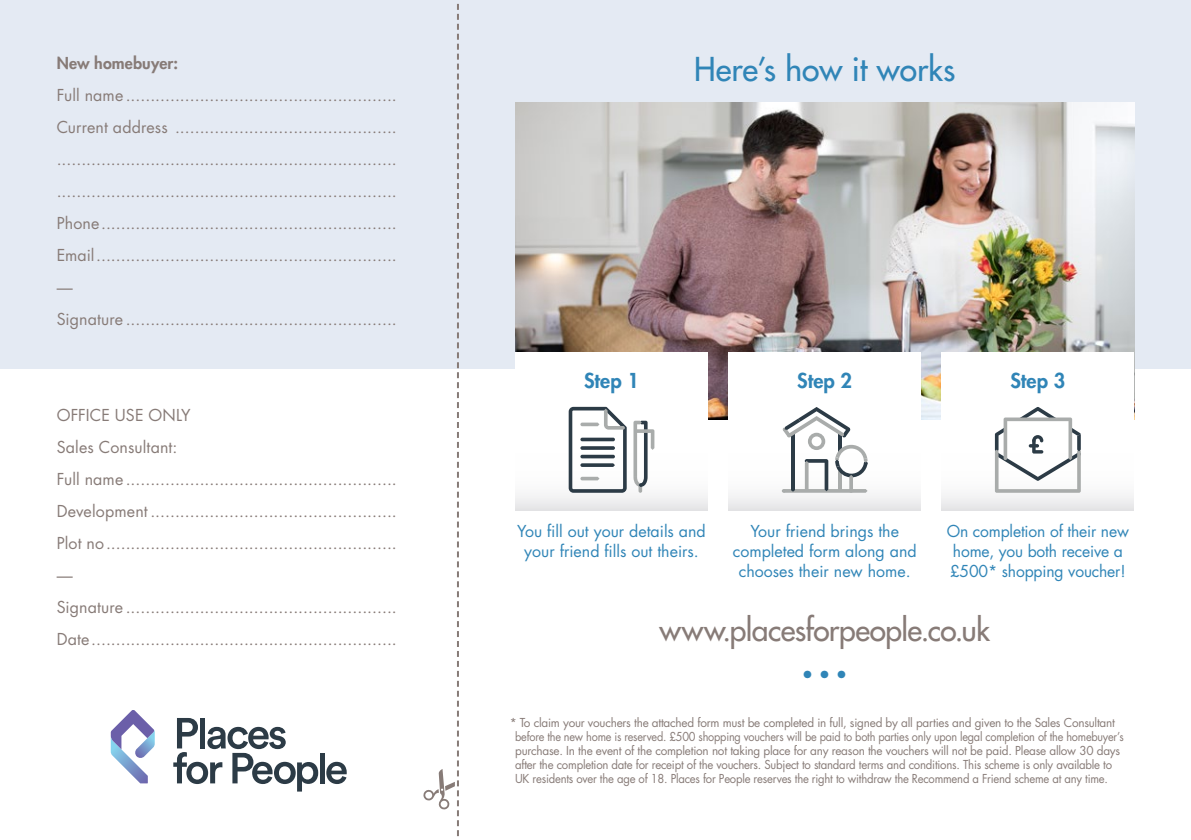
<style>
.page{position:relative;width:1191px;height:840px;background:#fff}
.page>*{position:absolute;margin:0;border:0;box-sizing:border-box;transform-origin:0 0}
.t1{font:32px "Futura";color:#3085b7}
.t2{font:30px "Futura";letter-spacing:-.02em;color:#877b77}
.t3{font:800 20px "Futura";letter-spacing:.005em;color:#3085b7}
.t4{font:20px "Futura";color:#3085b7}
.t5{font:16px/32px "Futura";letter-spacing:.01em;color:#877b77}
.t6{font:16px/20px "Futura";color:#3085b7;text-align:center}
.t7{font:800 16px "Futura";letter-spacing:.01em;color:#877b77}
.t8{font:12px/14px "Futura";letter-spacing:-.02em;color:#877b77}
</style>
<div class="page">
<div style="left:0;top:0;width:1191px;height:369px;background:#e4eaf3"></div>
<img style="left:515px;top:102px;width:619px;height:318px">
<div style="left:515px;top:351px;width:193px;height:159px;background:linear-gradient(to bottom,#fff,#f7f7f7)"></div>
<div style="left:728px;top:351px;width:193px;height:159px;background:linear-gradient(to bottom,#fff,#f7f7f7)"></div>
<div style="left:941px;top:351px;width:193px;height:159px;background:linear-gradient(to bottom,#fff,#f7f7f7)"></div>
<svg style="left:423px;top:3px;width:36px;height:834px"></svg>
<svg style="left:568px;top:406px;width:58px;height:86px"></svg>
<svg style="left:633px;top:420px;width:21px;height:72px"></svg>
<svg style="left:782px;top:406px;width:85px;height:86px"></svg>
<svg style="left:994px;top:406px;width:87px;height:86px"></svg>
<svg style="left:173px;top:718px;width:145px;height:73px"></svg>
<div style="left:320px;top:752px;width:5px;height:31px;background:#2c3b46"></div>
<svg style="left:326px;top:761px;width:21px;height:22px"></svg>
<svg style="left:111px;top:710px;width:44px;height:73px"></svg>
<p class="t7" style="left:57px;top:52px;width:123px">New homebuyer:</p>
<p class="t5" style="left:57px;top:79px;width:342px">Full name .......................................................<br>Current address ............................................. ..................................................................... .....................................................................<br>Phone............................................................<br>Email............................................................. —<br>Signature .......................................................</p>
<p class="t5" style="left:57px;top:399px;width:342px">OFFICE USE ONLY<br>Sales Consultant:<br>Full name .......................................................<br>Development ..................................................<br>Plot no........................................................... —<br>Signature .......................................................<br>Date..............................................................</p>
<h1 class="t1" style="left:694px;top:48px;width:263px">Here’s how it works</h1>
<p class="t3" style="left:584px;top:367px;width:56px">Step 1</p>
<p class="t3" style="left:797px;top:367px;width:56px">Step 2</p>
<p class="t3" style="left:1010px;top:367px;width:56px">Step 3</p>
<p class="t6" style="left:517px;top:520px;width:190px">You fill out your details and your friend fills out theirs.</p>
<p class="t6" style="left:732px;top:520px;width:185px">Your friend brings the completed form along and chooses their new home.</p>
<p class="t6" style="left:946px;top:520px;width:184px;text-align:left">On completion of their new home, you both receive a £500* shopping voucher!</p>
<h2 class="t2" style="left:659px;top:610px;width:332px">www.placesforpeople.co.uk</h2>
<p class="t4" style="left:802px;top:661px;width:47px">• • •</p>
<p class="t8" style="left:515px;top:715px;width:610px;text-indent:-5px">* To claim your vouchers the attached form must be completed in full, signed by all parties and given to the Sales Consultant before the new home is reserved. £500 shopping vouchers will be paid to both parties only upon legal completion of the homebuyer’s purchase. In the event of the completion not taking place for any reason the vouchers will not be paid. Please allow 30 days after the completion date for receipt of the vouchers. Subject to standard terms and conditions. This scheme is only available to UK residents over the age of 18. Places for People reserves the right to withdraw the Recommend a Friend scheme at any time.</p>
</div>
